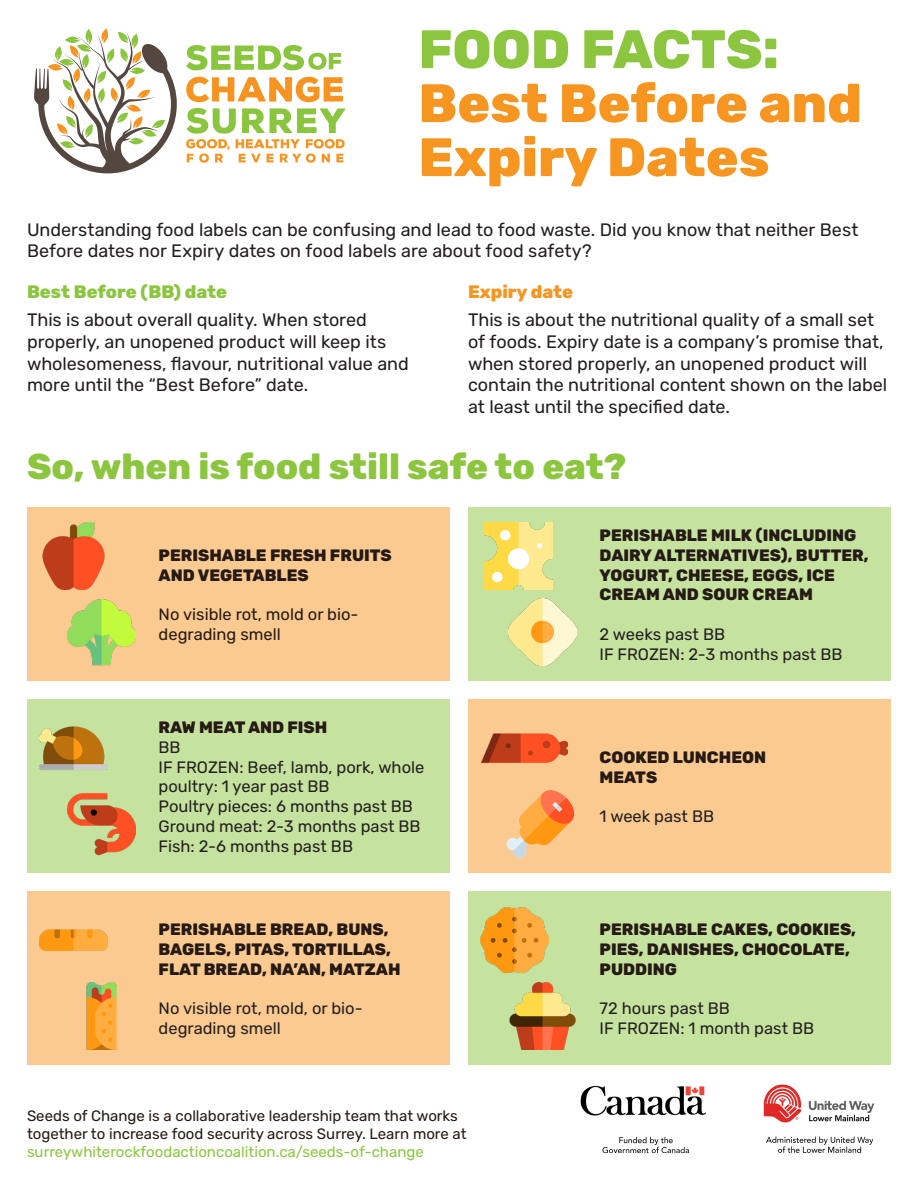
<style>
.page{position:relative;width:918px;height:1188px;background:#fff}
.page>*{position:absolute;margin:0;border:0;box-sizing:border-box;transform-origin:0 0}
.t1{font:800 54px/54px "Rubik";color:#f79521}
.t2{font:800 54px "Rubik";color:#8bc63e}
.t3{font:800 36px "Rubik";color:#8bc63e}
.t4{font:18px/21.6px "Rubik";color:#231f20}
.t5{font:800 18px "Rubik";color:#8bc63e}
.t6{font:800 18px "Rubik";color:#f79521}
.t7{font:800 16.5px/19.8px "Rubik";color:#251a15}
.t8{font:16.5px/19.8px "Rubik";color:#231f20}
.t9{font:16.5px/19.8px "Rubik";color:#251a15}
.t10{font:15px/18px "Rubik";color:#251a15}
.s1{color:#8bc63e}
</style>
<div class="page">
<svg style="left:186px;top:45px;width:155px;height:25px"></svg>
<svg style="left:186px;top:77px;width:157px;height:25px"></svg>
<svg style="left:34px;top:28px;width:143px;height:145px"></svg>
<svg style="left:186px;top:108px;width:160px;height:55px"></svg>
<img style="left:580px;top:1084px;width:295px;height:70px">
<div style="left:468px;top:507px;width:423px;height:174px;background:#c5e29e"></div>
<div style="left:468px;top:699px;width:423px;height:174px;background:#fbca90"></div>
<div style="left:468px;top:891px;width:423px;height:174px;background:#c5e29e"></div>
<div style="left:27px;top:507px;width:423px;height:174px;background:#fbca90"></div>
<div style="left:27px;top:699px;width:423px;height:174px;background:#c5e29e"></div>
<div style="left:27px;top:891px;width:423px;height:174px;background:#fbca90"></div>
<img style="left:42px;top:522px;width:63px;height:68px">
<img style="left:39px;top:726px;width:68px;height:44px">
<img style="left:39px;top:929px;width:68px;height:22px">
<img style="left:68px;top:599px;width:68px;height:67px">
<img style="left:68px;top:793px;width:68px;height:63px">
<img style="left:86px;top:982px;width:31px;height:68px">
<img style="left:485px;top:522px;width:68px;height:68px">
<img style="left:482px;top:733px;width:85px;height:30px">
<img style="left:480px;top:907px;width:68px;height:67px">
<img style="left:509px;top:598px;width:68px;height:68px">
<svg style="left:506px;top:790px;width:68px;height:68px"></svg>
<img style="left:509px;top:982px;width:67px;height:68px">
<p class="t2" style="left:418px;top:19px;width:362px">FOOD FACTS:</p>
<p class="t1" style="left:418px;top:78px;width:445px">Best Before and<br>Expiry Dates</p>
<p class="t4" style="left:27px;top:219px;width:833px">Understanding food labels can be confusing and lead to food waste. Did you know that neither Best<br>Before dates nor Expiry dates on food labels are about food safety?</p>
<p class="t5" style="left:27px;top:282px;width:202px">Best Before (BB) date</p>
<p class="t4" style="left:27px;top:310px;width:383px">This is about overall quality. When stored properly, an unopened product will keep its wholesomeness, flavour, nutritional value and more until the “Best Before” date.</p>
<p class="t6" style="left:468px;top:282px;width:107px">Expiry date</p>
<p class="t4" style="left:468px;top:310px;width:421px">This is about the nutritional quality of a small set of foods. Expiry date is a company’s promise that, when stored properly, an unopened product will contain the nutritional content shown on the label at least until the specified date.</p>
<p class="t3" style="left:27px;top:446px;width:601px">So, when is food still safe to eat?</p>
<p class="t7" style="left:159px;top:546px;width:235px">PERISHABLE FRESH FRUITS<br>AND VEGETABLES</p>
<p class="t9" style="left:159px;top:605px;width:201px">No visible rot, mold or bio&shy;degrading smell</p>
<p class="t7" style="left:159px;top:718px;width:170px">RAW MEAT AND FISH</p>
<p class="t8" style="left:159px;top:738px;width:24px">BB</p>
<p class="t8" style="left:159px;top:757px;width:267px">IF FROZEN: Beef, lamb, pork, whole poultry: 1 year past BB</p>
<p class="t8" style="left:159px;top:797px;width:256px">Poultry pieces: 6 months past BB</p>
<p class="t8" style="left:159px;top:817px;width:264px">Ground meat: 2-3 months past BB</p>
<p class="t8" style="left:159px;top:837px;width:196px">Fish: 2-6 months past BB</p>
<p class="t7" style="left:159px;top:920px;width:244px">PERISHABLE BREAD, BUNS,<br>BAGELS, PITAS, TORTILLAS,<br>FLAT BREAD, NA’AN, MATZAH</p>
<p class="t8" style="left:159px;top:999px;width:206px">No visible rot, mold, or bio&shy;degrading smell</p>
<p class="t10" style="left:27px;top:1107px;width:441px">Seeds of Change is a collaborative leadership team that works together to increase food security across Surrey. Learn more at <span class="s1">surreywhiterockfoodactioncoalition.ca/seeds-of-change</span></p>
<p class="t7" style="left:600px;top:526px;width:271px">PERISHABLE MILK (INCLUDING<br>DAIRY ALTERNATIVES), BUTTER,<br>YOGURT, CHEESE, EGGS, ICE<br>CREAM AND SOUR CREAM</p>
<p class="t8" style="left:600px;top:625px;width:127px">2 weeks past BB</p>
<p class="t8" style="left:600px;top:645px;width:244px">IF FROZEN: 2-3 months past BB</p>
<p class="t7" style="left:600px;top:748px;width:168px">COOKED LUNCHEON</p>
<p class="t7" style="left:600px;top:767px;width:59px">MEATS</p>
<p class="t8" style="left:600px;top:807px;width:116px">1 week past BB</p>
<p class="t7" style="left:600px;top:920px;width:258px">PERISHABLE CAKES, COOKIES,<br>PIES, DANISHES, CHOCOLATE,<br>PUDDING</p>
<p class="t8" style="left:600px;top:999px;width:132px">72 hours past BB</p>
<p class="t8" style="left:600px;top:1019px;width:216px">IF FROZEN: 1 month past BB</p>
</div>
